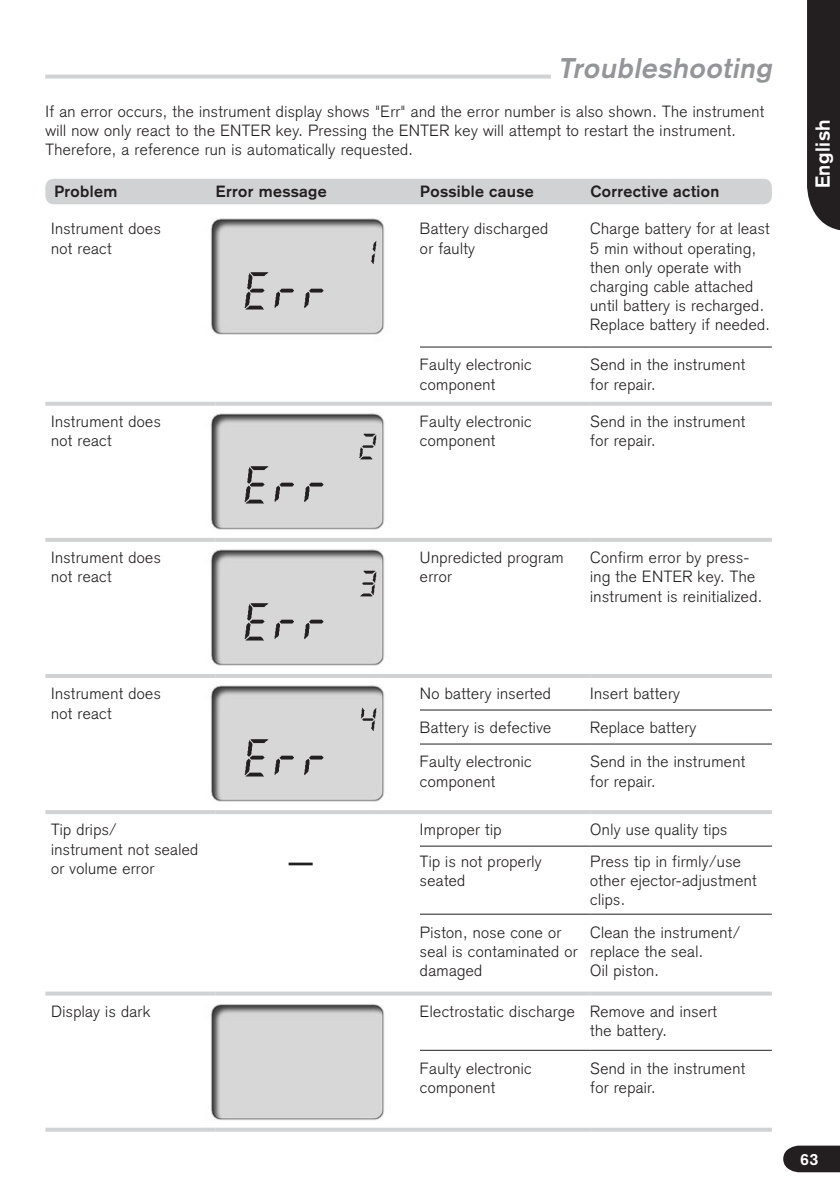
<style>
.page{position:relative;width:840px;height:1191px;background:#fff}
.page>*{position:absolute;margin:0;border:0;box-sizing:border-box;transform-origin:0 0}
.t1{font:italic 700 28px "Akzidenz Grotesk";color:#939598}
.t2{font:700 24px "Akzidenz Grotesk";color:#231f20}
.t3{font:700 20px "Akzidenz Grotesk";letter-spacing:.025em;color:#fff}
.t4{font:300 16px/19.2px "Akzidenz Grotesk";letter-spacing:.025em;color:#231f20}
.t5{font:700 16px "Akzidenz Grotesk";letter-spacing:.025em;color:#231f20}
.t6{font:700 16px "Akzidenz Grotesk";color:#fff}
</style>
<div class="page">
<img style="left:210px;top:218px;width:175px;height:117px">
<div style="left:223px;top:233px;width:155px;height:90px;background:#d7d7d7"></div>
<img style="left:210px;top:413px;width:175px;height:117px">
<div style="left:223px;top:428px;width:155px;height:90px;background:#d7d7d7"></div>
<img style="left:210px;top:549px;width:175px;height:117px">
<div style="left:223px;top:564px;width:155px;height:90px;background:#d7d7d7"></div>
<img style="left:210px;top:685px;width:175px;height:117px">
<div style="left:223px;top:700px;width:155px;height:90px;background:#d7d7d7"></div>
<img style="left:210px;top:1004px;width:175px;height:116px">
<svg style="left:807px;top:0;width:32px;height:230px;background:#2d292a"></svg>
<svg style="left:783px;top:1145px;width:56px;height:27px;background:#353132"></svg>
<svg style="left:45px;top:75px;width:505px;height:4px;background:#d6d6d8"></svg>
<hr style="left:420px;top:346px;width:170px;height:1px;background:#231f20">
<hr style="left:590px;top:346px;width:181px;height:1px;background:#231f20">
<hr style="left:420px;top:709px;width:170px;height:1px;background:#231f20">
<hr style="left:590px;top:709px;width:181px;height:1px;background:#231f20">
<hr style="left:420px;top:743px;width:170px;height:1px;background:#231f20">
<hr style="left:590px;top:743px;width:181px;height:1px;background:#231f20">
<hr style="left:420px;top:845px;width:170px;height:1px;background:#231f20">
<hr style="left:590px;top:845px;width:181px;height:1px;background:#231f20">
<hr style="left:420px;top:913px;width:170px;height:1px;background:#231f20">
<hr style="left:590px;top:913px;width:181px;height:1px;background:#231f20">
<hr style="left:420px;top:1049px;width:170px;height:1px;background:#231f20">
<hr style="left:590px;top:1049px;width:181px;height:1px;background:#231f20">
<hr style="left:45px;top:402px;width:170px;height:4px;background:#d1d2d4">
<hr style="left:215px;top:402px;width:205px;height:4px;background:#d1d2d4">
<hr style="left:420px;top:402px;width:170px;height:4px;background:#d1d2d4">
<hr style="left:590px;top:402px;width:181px;height:4px;background:#d1d2d4">
<svg style="left:420px;top:1127px;width:170px;height:4px"></svg>
<svg style="left:590px;top:1127px;width:181px;height:4px"></svg>
<hr style="left:45px;top:538px;width:170px;height:4px;background:#d1d2d4">
<hr style="left:215px;top:538px;width:205px;height:4px;background:#d1d2d4">
<hr style="left:420px;top:538px;width:170px;height:4px;background:#d1d2d4">
<hr style="left:590px;top:538px;width:181px;height:4px;background:#d1d2d4">
<hr style="left:45px;top:674px;width:170px;height:4px;background:#d1d2d4">
<hr style="left:215px;top:674px;width:205px;height:4px;background:#d1d2d4">
<hr style="left:420px;top:674px;width:170px;height:4px;background:#d1d2d4">
<hr style="left:590px;top:674px;width:181px;height:4px;background:#d1d2d4">
<hr style="left:45px;top:810px;width:170px;height:4px;background:#d1d2d4">
<hr style="left:215px;top:810px;width:205px;height:4px;background:#d1d2d4">
<hr style="left:420px;top:810px;width:170px;height:4px;background:#d1d2d4">
<hr style="left:590px;top:810px;width:181px;height:4px;background:#d1d2d4">
<svg style="left:45px;top:1127px;width:170px;height:4px"></svg>
<svg style="left:215px;top:1127px;width:205px;height:4px"></svg>
<svg style="left:45px;top:991px;width:170px;height:4px"></svg>
<svg style="left:215px;top:991px;width:205px;height:4px"></svg>
<svg style="left:420px;top:991px;width:170px;height:4px"></svg>
<svg style="left:590px;top:991px;width:181px;height:4px"></svg>
<div style="left:45px;top:179px;width:726px;height:25px;background:#d1d2d4;border-radius:9px"></div>
<h1 class="t1" style="left:558px;top:52px;width:220px">Troubleshooting</h1>
<p class="t4" style="left:45px;top:102px;width:720px">If an error occurs, the instrument display shows "Err" and the error number is also shown. The instrument will now only react to the ENTER key. Pressing the ENTER key will attempt to restart the instrument.<br>Therefore, a reference run is automatically requested.</p>
<p class="t5" style="left:54px;top:182px;width:64px">Problem</p>
<p class="t5" style="left:216px;top:182px;width:112px">Error message</p>
<p class="t5" style="left:420px;top:182px;width:115px">Possible cause</p>
<p class="t5" style="left:590px;top:182px;width:130px">Corrective action</p>
<p class="t4" style="left:51px;top:219px;width:111px">Instrument does not react</p>
<p class="t4" style="left:420px;top:219px;width:129px">Battery discharged or faulty</p>
<p class="t4" style="left:590px;top:219px;width:181px">Charge battery for at least<br>5 min without operating, then only operate with charging cable attached until battery is recharged.<br>Replace battery if needed.</p>
<p class="t4" style="left:420px;top:355px;width:113px">Faulty electronic component</p>
<p class="t4" style="left:590px;top:355px;width:156px">Send in the instrument for repair.</p>
<p class="t4" style="left:51px;top:412px;width:111px">Instrument does not react</p>
<p class="t4" style="left:420px;top:412px;width:113px">Faulty electronic component</p>
<p class="t4" style="left:590px;top:412px;width:156px">Send in the instrument for repair.</p>
<p class="t3" style="left:810px;top:188px;width:70px;rotate:-90deg">English</p>
<p class="t4" style="left:51px;top:548px;width:111px">Instrument does not react</p>
<p class="t4" style="left:420px;top:548px;width:145px">Unpredicted program error</p>
<p class="t4" style="left:590px;top:548px;width:173px">Confirm error by press&shy;ing the ENTER key. The instrument is reinitialized.</p>
<p class="t4" style="left:51px;top:684px;width:111px">Instrument does not react</p>
<p class="t4" style="left:420px;top:684px;width:132px">No battery inserted</p>
<p class="t4" style="left:590px;top:684px;width:91px">Insert battery</p>
<p class="t4" style="left:420px;top:718px;width:133px">Battery is defective</p>
<p class="t4" style="left:590px;top:718px;width:108px">Replace battery</p>
<p class="t4" style="left:420px;top:752px;width:113px">Faulty electronic component</p>
<p class="t4" style="left:590px;top:752px;width:156px">Send in the instrument for repair.</p>
<p class="t4" style="left:51px;top:820px;width:148px">Tip drips/<br>instrument not sealed or volume error</p>
<p class="t4" style="left:420px;top:820px;width:83px">Improper tip</p>
<p class="t4" style="left:590px;top:820px;width:138px">Only use quality tips</p>
<p class="t4" style="left:420px;top:851px;width:123px">Tip is not properly seated</p>
<p class="t4" style="left:590px;top:851px;width:168px">Press tip in firmly/use other ejector-adjustment clips.</p>
<p class="t4" style="left:420px;top:922px;width:159px">Piston, nose cone or seal is contaminated or damaged</p>
<p class="t4" style="left:590px;top:922px;width:151px">Clean the instrument/ replace the seal.<br>Oil piston.</p>
<h2 class="t2" style="left:288px;top:848px;width:25px">—</h2>
<p class="t4" style="left:51px;top:1002px;width:101px">Display is dark</p>
<p class="t4" style="left:590px;top:1002px;width:128px;text-indent:-170px">Electrostatic discharge Remove and insert the battery.</p>
<p class="t4" style="left:420px;top:1058px;width:113px">Faulty electronic component</p>
<p class="t4" style="left:590px;top:1058px;width:156px">Send in the instrument for repair.</p>
<p class="t6" style="left:799px;top:1150px;width:20px">63</p>
</div>
